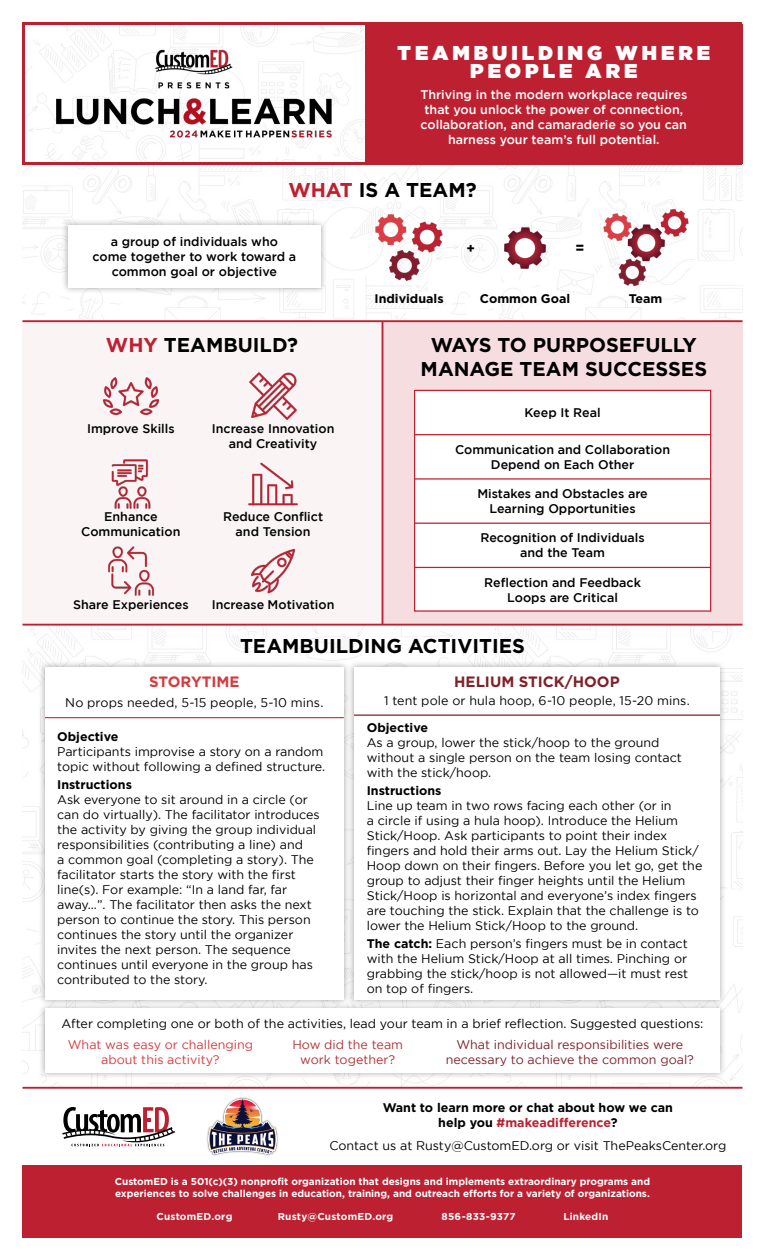
<style>
.page{position:relative;width:765px;height:1260px;background:#fff}
.page>*{position:absolute;margin:0;border:0;box-sizing:border-box;transform-origin:0 0}
.t1{font:700 20px/24px "Gotham";color:#000;text-align:center}
.t2{font:900 20px/18.8px "Gotham";letter-spacing:.2em;color:#fff;text-align:center}
.t3{font:700 15px "Gotham";color:#7f202a}
.t4{font:700 15px "Gotham";color:#d43b3f}
.t5{font:700 15px "Gotham";color:#000}
.t6{font:700 13.38px "Gotham";color:#000}
.t7{font:12.5px/15px "Gotham";color:#000}
.t8{font:500 12.5px/15px "Gotham";color:#000;text-align:center}
.t9{font:500 12.5px/15px "Gotham";color:#fff;text-align:center}
.t10{font:700 12.5px/15px "Gotham";color:#000;text-align:center}
.t11{font:12.5px/15px "Gotham";color:#7f202a;text-align:center}
.t12{font:12.5px/15px "Gotham";color:#d43b3f;text-align:center}
.t13{font:12.5px/15px "Gotham";color:#b03238;text-align:center}
.t14{font:700 10px/12px "Gotham";color:#fff}
.t15{font:700 10px "Gotham";letter-spacing:.02em;color:#fff}
.s1{color:#bd2030}
.s2{font-weight:700}
.s3{color:#bb2030}
</style>
<div class="page">
<div style="left:22px;top:322px;width:360px;height:303px;background:#fbf4f5"></div>
<div style="left:383px;top:321px;width:359px;height:304px;background:#f5dde0"></div>
<img style="left:22px;top:626px;width:720px;height:461px">
<img style="left:25px;top:35px;width:340px;height:118px">
<div style="left:365px;top:24px;width:377px;height:139px;background:#bd2030"></div>
<hr style="left:22px;top:22px;width:3px;height:143px;background:#bd2030">
<hr style="left:22px;top:22px;width:720px;height:3px;background:#bd2030">
<hr style="left:22px;top:162px;width:720px;height:3px;background:#bd2030">
<hr style="left:22px;top:320px;width:720px;height:2px;background:#bd2030">
<hr style="left:22px;top:624px;width:720px;height:2px;background:#bd2030">
<div style="left:22px;top:1165px;width:720px;height:73px;background:#bd2030"></div>
<div style="left:61px;top:219px;width:266px;height:75px;background:#000;opacity:.33"></div>
<div style="left:68px;top:225px;width:253px;height:63px;background:#fff"></div>
<img style="left:504px;top:217px;width:44px;height:62px">
<img style="left:602px;top:207px;width:87px;height:82px">
<img style="left:369px;top:211px;width:80px;height:73px">
<hr style="left:22px;top:1087px;width:720px;height:2px;background:#bd2030">
<hr style="left:382px;top:321px;width:1px;height:304px;background:#bd2030">
<img style="left:102px;top:377px;width:57px;height:39px">
<img style="left:249px;top:372px;width:48px;height:48px">
<img style="left:248px;top:462px;width:50px;height:44px">
<img style="left:111px;top:459px;width:40px;height:50px">
<img style="left:108px;top:546px;width:47px;height:50px">
<img style="left:251px;top:548px;width:45px;height:46px">
<div style="left:414px;top:390px;width:297px;height:222px;background:#fff;border:1px solid #bd2031"></div>
<hr style="left:414px;top:434px;width:297px;height:1px;background:#bd2031">
<hr style="left:414px;top:478px;width:297px;height:2px;background:#bd2031">
<hr style="left:414px;top:523px;width:297px;height:1px;background:#bd2031">
<hr style="left:414px;top:567px;width:297px;height:1px;background:#bd2031">
<svg style="left:62px;top:1107px;width:113px;height:40px"></svg>
<img style="left:207px;top:1097px;width:71px;height:59px">
<div style="left:38px;top:1002px;width:689px;height:78px;background:#000;opacity:.33"></div>
<div style="left:45px;top:1009px;width:675px;height:64px;background:#fff"></div>
<div style="left:38px;top:661px;width:313px;height:346px;background:#000;opacity:.33"></div>
<div style="left:45px;top:667px;width:299px;height:333px;background:#fff"></div>
<div style="left:347px;top:661px;width:380px;height:346px;background:#000;opacity:.33"></div>
<div style="left:354px;top:667px;width:366px;height:333px;background:#fff"></div>
<hr style="left:45px;top:717px;width:299px;height:1px;background:#d43b3f">
<hr style="left:354px;top:714px;width:366px;height:2px;background:#7f202a">
<h1 class="t2" style="left:398px;top:43px;width:314px">TEAMBUILDING WHERE<br>PEOPLE ARE</h1>
<p class="t9" style="left:420px;top:87px;width:268px">Thriving in the modern workplace requires that you unlock the power of connection, collaboration, and camaraderie so you can harness your team’s full potential.</p>
<h1 class="t1" style="left:288px;top:177px;width:190px"><span class="s1">WHAT</span> IS A TEAM?</h1>
<p class="t8" style="left:93px;top:234px;width:205px">a group of individuals who come together to work toward a common goal or objective</p>
<h1 class="t1" style="left:106px;top:333px;width:194px"><span class="s1">WHY</span> TEAMBUILD?</h1>
<p class="t6" style="left:466px;top:240px;width:10px">+</p>
<p class="t5" style="left:575px;top:239px;width:11px">=</p>
<p class="t10" style="left:374px;top:291px;width:71px">Individuals</p>
<p class="t10" style="left:480px;top:291px;width:92px">Common Goal</p>
<p class="t10" style="left:629px;top:291px;width:35px">Team</p>
<h1 class="t1" style="left:421px;top:333px;width:288px">WAYS TO PURPOSEFULLY<br>MANAGE TEAM SUCCESSES</h1>
<p class="t8" style="left:525px;top:405px;width:78px">Keep It Real</p>
<p class="t8" style="left:455px;top:442px;width:217px">Communication and Collaboration<br>Depend on Each Other</p>
<p class="t8" style="left:477px;top:486px;width:172px">Mistakes and Obstacles are<br>Learning Opportunities</p>
<p class="t8" style="left:480px;top:530px;width:166px">Recognition of Individuals and the Team</p>
<p class="t8" style="left:484px;top:574px;width:158px">Reflection and Feedback<br>Loops are Critical</p>
<h1 class="t1" style="left:240px;top:634px;width:286px">TEAMBUILDING ACTIVITIES</h1>
<p class="t8" style="left:87px;top:421px;width:89px">Improve Skills</p>
<p class="t8" style="left:212px;top:421px;width:124px">Increase Innovation and Creativity</p>
<p class="t8" style="left:223px;top:509px;width:102px">Reduce Conflict and Tension</p>
<p class="t8" style="left:81px;top:509px;width:101px">Enhance<br>Communication</p>
<p class="t8" style="left:73px;top:597px;width:117px">Share Experiences</p>
<p class="t8" style="left:212px;top:597px;width:124px">Increase Motivation</p>
<p class="t4" style="left:149px;top:673px;width:92px">STORYTIME</p>
<p class="t3" style="left:454px;top:673px;width:167px">HELIUM STICK/HOOP</p>
<p class="t7" style="left:65px;top:695px;width:260px">No props needed, 5-15 people, 5-10 mins.</p>
<p class="t7" style="left:384px;top:693px;width:307px">1 tent pole or hula hoop, 6-10 people, 15-20 mins.</p>
<p class="t10" style="left:57px;top:729px;width:63px">Objective</p>
<p class="t7" style="left:57px;top:744px;width:270px">Participants improvise a story on a random topic without following a defined structure.</p>
<p class="t10" style="left:57px;top:777px;width:76px">Instructions</p>
<p class="t7" style="left:57px;top:792px;width:264px">Ask everyone to sit around in a circle (or can do virtually). The facilitator introduces the activity by giving the group individual responsibilities (contributing a line) and<br>a common goal (completing a story). The facilitator starts the story with the first line(s). For example: “In a land far, far away…”. The facilitator then asks the next person to continue the story. This person continues the story until the organizer invites the next person. The sequence continues until everyone in the group has contributed to the story.</p>
<p class="t10" style="left:367px;top:720px;width:63px">Objective</p>
<p class="t7" style="left:367px;top:735px;width:317px">As a group, lower the stick/hoop to the ground without a single person on the team losing contact with the stick/hoop.</p>
<p class="t10" style="left:367px;top:783px;width:76px">Instructions</p>
<p class="t7" style="left:367px;top:798px;width:337px">Line up team in two rows facing each other (or in<br>a circle if using a hula hoop). Introduce the Helium Stick/Hoop. Ask participants to point their index fingers and hold their arms out. Lay the Helium Stick/ Hoop down on their fingers. Before you let go, get the group to adjust their finger heights until the Helium Stick/Hoop is horizontal and everyone’s index fingers are touching the stick. Explain that the challenge is to lower the Helium Stick/Hoop to the ground.</p>
<p class="t7" style="left:367px;top:936px;width:323px;text-align:justify"><span class="s2">The catch:</span> Each person’s fingers must be in contact with the Helium Stick/Hoop at all times. Pinching or grabbing the stick/hoop is not allowed—it must rest on top of fingers.</p>
<p class="t7" style="left:62px;top:1016px;width:643px">After completing one or both of the activities, lead your team in a brief reflection. Suggested questions:</p>
<p class="t12" style="left:68px;top:1037px;width:187px">What was easy or challenging about this activity?</p>
<p class="t13" style="left:292px;top:1037px;width:112px">How did the team work together?</p>
<p class="t11" style="left:446px;top:1037px;width:250px">What individual responsibilities were necessary to achieve the common goal?</p>
<p class="t10" style="left:383px;top:1100px;width:292px">Want to learn more or chat about how we can help you <span class="s3">#makeadifference</span>?</p>
<p class="t7" style="left:329px;top:1138px;width:398px">Contact us at Rusty@CustomED.org or visit ThePeaksCenter.org</p>
<p class="t14" style="left:115px;top:1175px;width:537px">CustomED is a 501(c)(3) nonprofit organization that designs and implements extraordinary programs and experiences to solve challenges in education, training, and outreach efforts for a variety of organizations.</p>
<p class="t15" style="left:157px;top:1211px;width:77px">CustomED.org</p>
<p class="t15" style="left:278px;top:1210px;width:117px">Rusty@CustomED.org</p>
<p class="t14" style="left:442px;top:1211px;width:76px">856-833-9377</p>
<p class="t15" style="left:563px;top:1211px;width:47px">LinkedIn</p>
</div>
